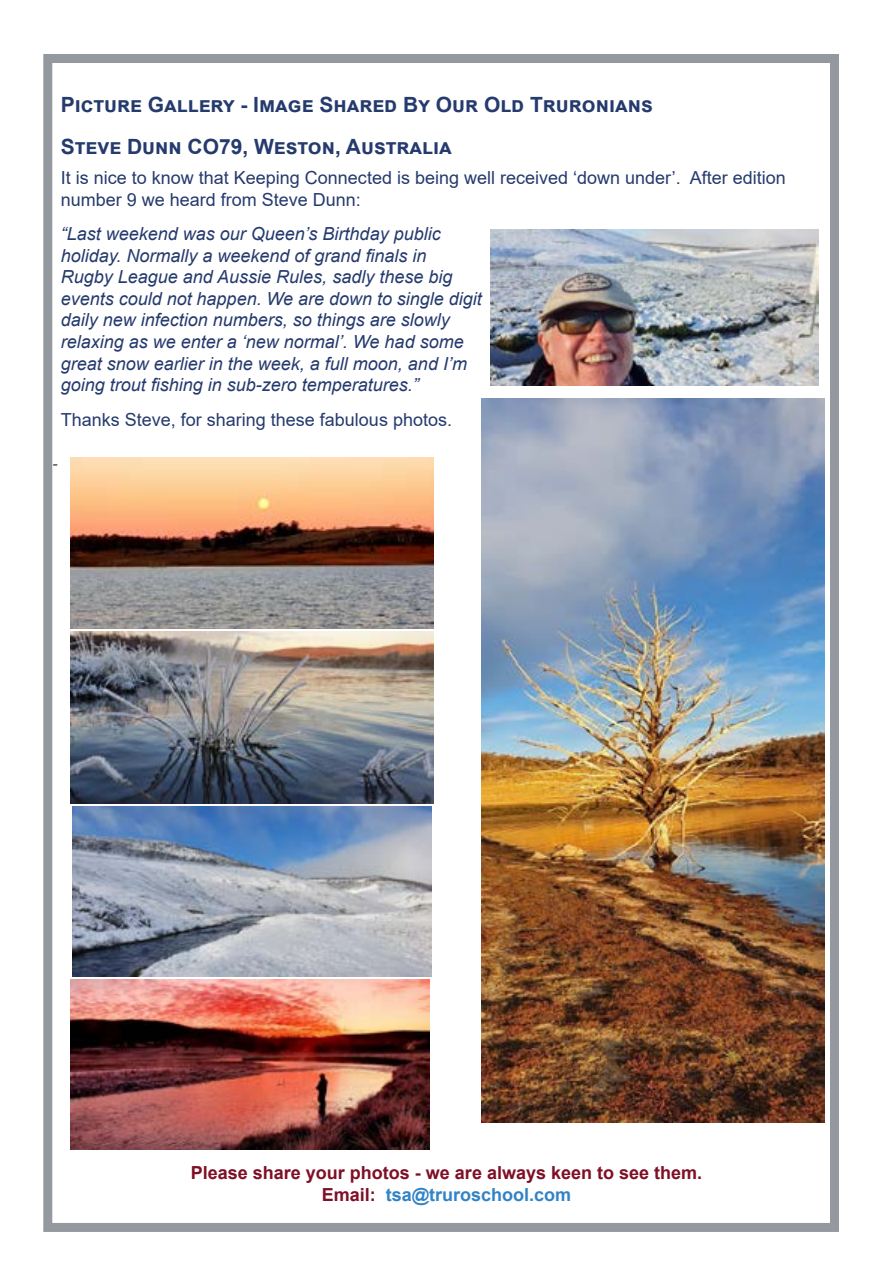
<style>
.page{position:relative;width:893px;height:1263px;background:#fff}
.page>*{position:absolute;margin:0;border:0;box-sizing:border-box;transform-origin:0 0}
.t1{font:700 21px/42.2px "Arial";color:#253a6d}
.t2{font:italic 18px/21.6px "Arial";color:#253a6d}
.t3{font:18px/21.6px "Arial";color:#253a6d}
.t4{font:700 18px/21.6px "Arial";color:#7f0f26;text-align:center}
.t5{font:18px "Minion Pro";color:#000}
.s1{color:#3283c5}
</style>
<div class="page">
<img style="left:71px;top:458px;width:362px;height:170px">
<img style="left:73px;top:807px;width:358px;height:169px">
<img style="left:490px;top:230px;width:328px;height:155px">
<img style="left:481px;top:398px;width:343px;height:725px">
<img style="left:70px;top:980px;width:360px;height:170px">
<img style="left:70px;top:631px;width:364px;height:172px">
<div style="left:43px;top:54px;width:796px;height:1178px;border:9px solid #93999e"></div>
<p class="t1" style="left:61px;top:84px;width:593px">Picture Gallery - Image Shared By Our Old Truronians<br>Steve Dunn CO79, Weston, Australia</p>
<p class="t3" style="left:61px;top:167px;width:727px">It is nice to know that Keeping Connected is being well received ‘down under’. After edition number 9 we heard from Steve Dunn:</p>
<p class="t2" style="left:61px;top:223px;width:423px">“Last weekend was our Queen’s Birthday public holiday. Normally a weekend of grand finals in Rugby League and Aussie Rules, sadly these big events could not happen. We are down to single digit daily new infection numbers, so things are slowly relaxing as we enter a ‘new normal’. We had some great snow earlier in the week, a full moon, and I’m going trout fishing in sub-zero temperatures.”</p>
<p class="t3" style="left:61px;top:408px;width:393px">Thanks Steve, for sharing these fabulous photos.</p>
<p class="t5" style="left:52px;top:451px;width:8px">-</p>
<p class="t4" style="left:191px;top:1162px;width:513px">Please share your photos - we are always keen to see them.<br>Email: <span class="s1">tsa@truroschool.com</span></p>
</div>
